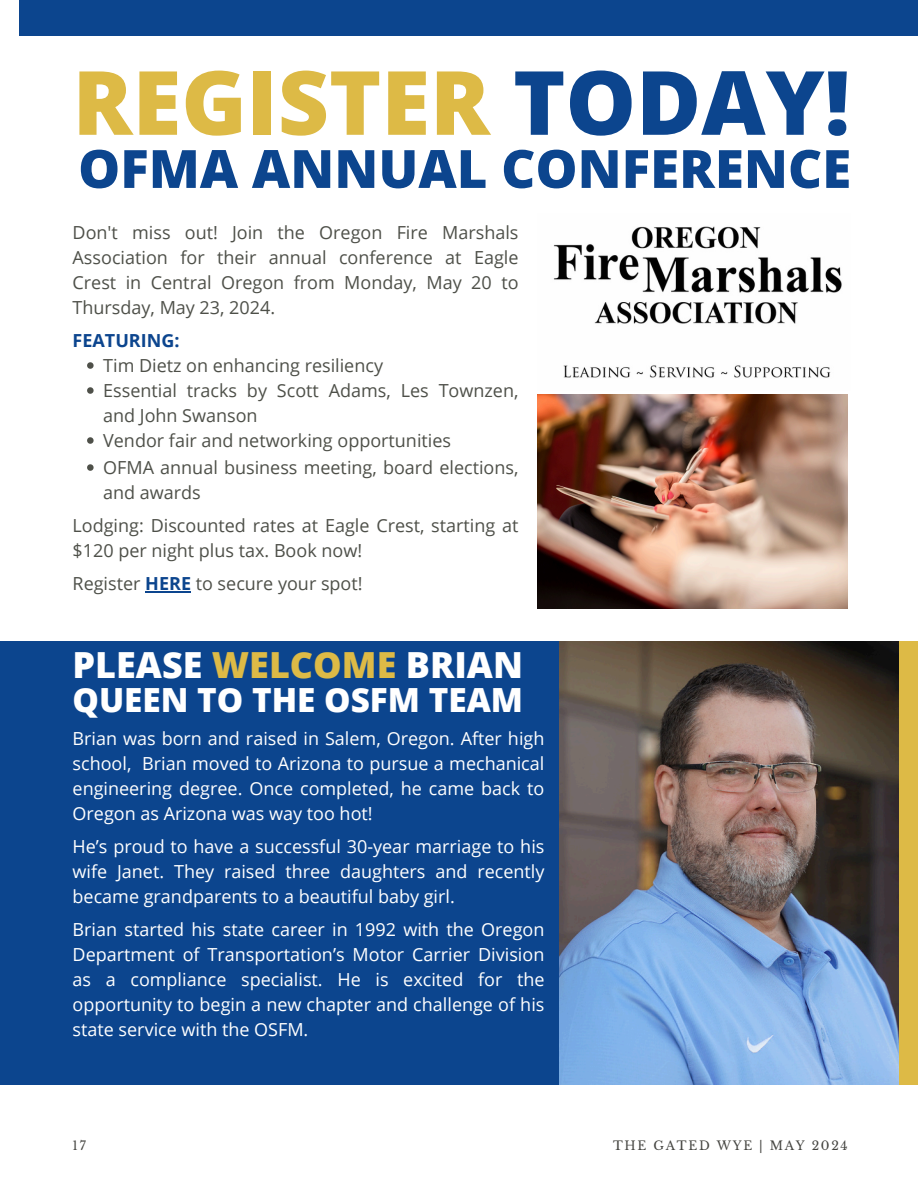
<style>
.page{position:relative;width:918px;height:1188px;background:#fff}
.page>*{position:absolute;margin:0;border:0;box-sizing:border-box;transform-origin:0 0}
.t1{font:800 88.65px "Open Sans";color:#ddba46}
.t2{font:800 52.8px "Open Sans";color:#0c458e}
.t3{font:800 36px "Open Sans";color:#fff}
.t4{font:800 33.3px "Open Sans";color:#fff}
.t5{font:18px/25px "Open Sans";color:#fff;text-align:justify}
.t6{font:18px/25px "Open Sans";color:#4e5049}
.t7{font:700 18px "Open Sans";color:#0c458e}
.t8{font:12.15px "Libre Baskerville";letter-spacing:.14em;color:#444440}
.s1{color:#0c458e}
.s2{font-weight:700;color:#0c458e}
.s3{color:#ddba46}
</style>
<div class="page">
<div style="left:19px;top:0;width:899px;height:36px;background:#0c458e"></div>
<div style="left:0;top:641px;width:917px;height:443px;background:#0c458e"></div>
<img style="left:553px;top:226px;width:289px;height:152px">
<img style="left:559px;top:641px;width:341px;height:443px">
<img style="left:537px;top:395px;width:311px;height:214px">
<svg style="left:87px;top:362px;width:7px;height:7px"></svg>
<svg style="left:87px;top:387px;width:7px;height:7px"></svg>
<svg style="left:87px;top:437px;width:7px;height:7px"></svg>
<svg style="left:87px;top:464px;width:7px;height:7px"></svg>
<hr style="left:145px;top:591px;width:46px;height:1px;background:#0c458e">
<div style="left:900px;top:641px;width:18px;height:443px;background:#ddba46"></div>
<h5 class="t1" style="left:73px;top:40px;width:779px">REGISTER <span class="s1">TODAY!</span></h5>
<p class="t2" style="left:78px;top:132px;width:775px">OFMA ANNUAL CONFERENCE</p>
<p class="t6" style="left:73px;top:219px;width:447px;text-align:justify">Don't miss out! Join the Oregon Fire Marshals Association for their annual conference at Eagle Crest in Central Oregon from Monday, May 20 to Thursday, May 23, 2024.</p>
<p class="t7" style="left:73px;top:328px;width:108px">FEATURING:</p>
<p class="t6" style="left:103px;top:352px;width:417px">Tim Dietz on enhancing resiliency<br>Essential tracks by Scott Adams, Les Townzen, and John Swanson<br>Vendor fair and networking opportunities</p>
<p class="t6" style="left:103px;top:454px;width:417px">OFMA annual business meeting, board elections, and awards</p>
<p class="t6" style="left:73px;top:512px;width:447px">Lodging: Discounted rates at Eagle Crest, starting at $120 per night plus tax. Book now!</p>
<h3 class="t6" style="left:73px;top:570px;width:292px">Register <span class="s2">HERE</span> to secure your spot!</h3>
<h5 class="t3" style="left:73px;top:640px;width:452px">PLEASE <span class="s3">WELCOME</span> BRIAN</h5>
<h5 class="t4" style="left:73px;top:677px;width:452px">QUEEN TO THE OSFM TEAM</h5>
<h5 class="t5" style="left:73px;top:726px;width:473px">Brian was born and raised in Salem, Oregon. After high school, Brian moved to Arizona to pursue a mechanical engineering degree. Once completed, he came back to Oregon as Arizona was way too hot!</h5>
<h5 class="t5" style="left:73px;top:834px;width:473px">He’s proud to have a successful 30-year marriage to his wife Janet. They raised three daughters and recently became grandparents to a beautiful baby girl.</h5>
<p class="t5" style="left:73px;top:917px;width:473px">Brian started his state career in 1992 with the Oregon Department of Transportation’s Motor Carrier Division as a compliance specialist. He is excited for the opportunity to begin a new chapter and challenge of his state service with the OSFM.</p>
<h5 class="t8" style="left:73px;top:1138px;width:15px">17</h5>
<p class="t8" style="left:613px;top:1138px;width:236px">THE GATED WYE | MAY 2024</p>
</div>
